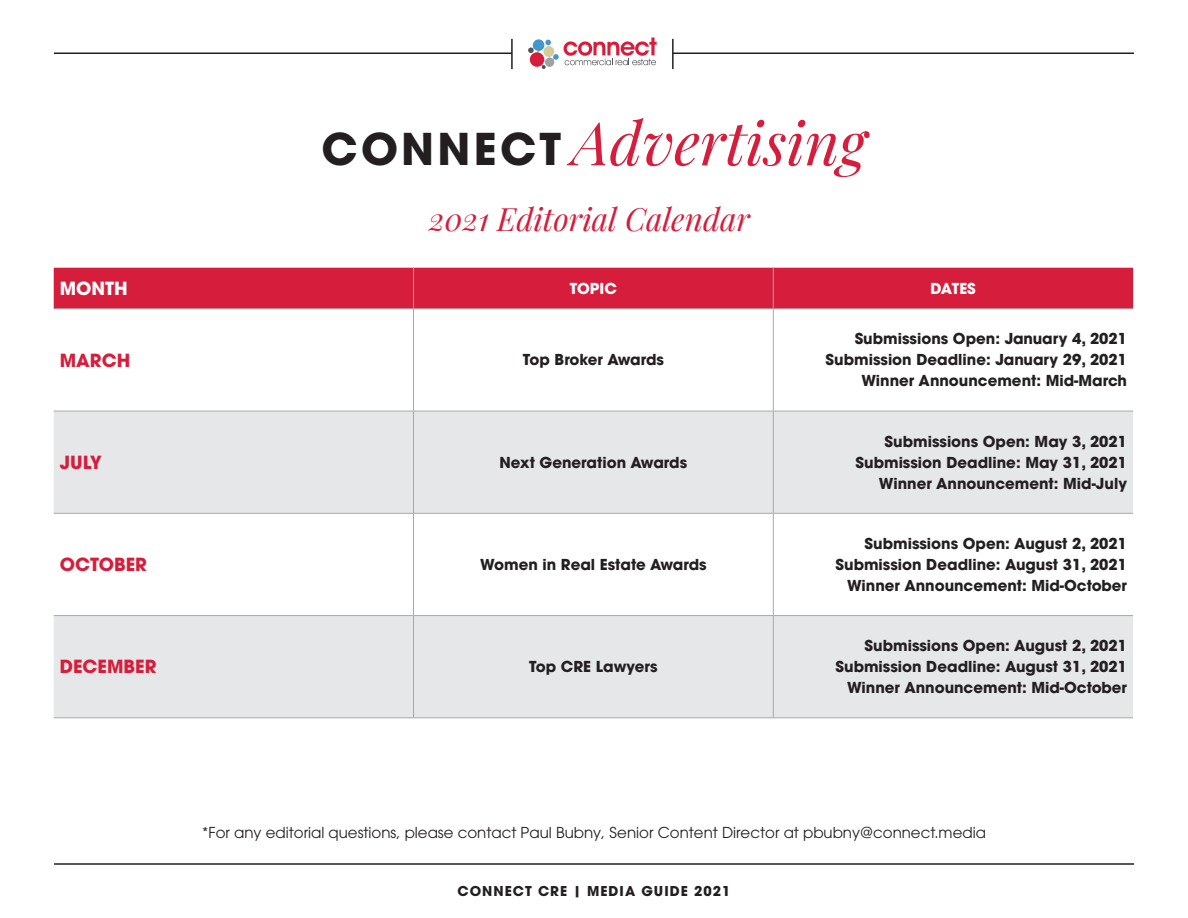
<style>
.page{position:relative;width:1188px;height:918px;background:#fff}
.page>*{position:absolute;margin:0;border:0;box-sizing:border-box;transform-origin:0 0}
.t1{font:italic 60px "Playfair Display";color:#d61d3c}
.t2{font:italic 31.5px "Playfair Display";color:#d61d3c}
.t3{font:700 18px "ITC Avant Garde Pro";color:#d61d3c}
.t4{font:700 18px "ITC Avant Garde Pro";color:#fff}
.t5{font:700 15px "ITC Avant Garde Pro";color:#231f20}
.t6{font:15px "ITC Avant Garde Pro";color:#231f20}
.t7{font:700 15px "ITC Avant Garde Pro";color:#fff}
.t8{font:700 13.5px "ITC Avant Garde Pro";letter-spacing:.075em;color:#231f20}
.s1{font-family:"ITC Avant Garde Pro";font-weight:700;font-style:normal;font-size:43.5px;color:#231f20}
</style>
<div class="page">
<hr style="left:54px;top:863px;width:1080px;height:2px;background:#231f20">
<hr style="left:54px;top:52px;width:1080px;height:2px;background:#231f20">
<div style="left:512px;top:30px;width:161px;height:47px;background:#fff"></div>
<svg style="left:528px;top:37px;width:129px;height:32px"></svg>
<div style="left:530px;top:52px;width:14px;height:15px;background:#d81d3c;border-radius:50%"></div>
<div style="left:545px;top:58px;width:9px;height:9px;background:#9fa2a3;border-radius:50%"></div>
<div style="left:543px;top:46px;width:11px;height:11px;background:#d5cc9d;border-radius:50%"></div>
<hr style="left:511px;top:39px;width:2px;height:30px;background:#231f20">
<hr style="left:672px;top:39px;width:2px;height:30px;background:#231f20">
<div style="left:54px;top:268px;width:1079px;height:40px;background:#d61e3c"></div>
<svg style="left:54px;top:412px;width:1079px;height:305px;fill:#e6e7e9"></svg>
<hr style="left:413px;top:268px;width:1px;height:40px;background:#a8a9ad">
<hr style="left:773px;top:268px;width:1px;height:40px;background:#a8a9ad">
<hr style="left:54px;top:308px;width:360px;height:1px;background:#a8a9ad">
<hr style="left:414px;top:308px;width:359px;height:1px;background:#a8a9ad">
<hr style="left:413px;top:309px;width:1px;height:102px;background:#a8a9ad">
<hr style="left:773px;top:308px;width:360px;height:1px;background:#a8a9ad">
<hr style="left:773px;top:309px;width:1px;height:102px;background:#a8a9ad">
<hr style="left:54px;top:411px;width:360px;height:1px;background:#a8a9ad">
<hr style="left:414px;top:411px;width:359px;height:1px;background:#a8a9ad">
<hr style="left:413px;top:411px;width:1px;height:102px;background:#a8a9ad">
<hr style="left:773px;top:411px;width:360px;height:1px;background:#a8a9ad">
<hr style="left:773px;top:411px;width:1px;height:102px;background:#a8a9ad">
<hr style="left:54px;top:513px;width:360px;height:1px;background:#a8a9ad">
<hr style="left:414px;top:513px;width:359px;height:1px;background:#a8a9ad">
<hr style="left:413px;top:514px;width:1px;height:101px;background:#a8a9ad">
<hr style="left:773px;top:513px;width:360px;height:1px;background:#a8a9ad">
<hr style="left:773px;top:514px;width:1px;height:101px;background:#a8a9ad">
<hr style="left:54px;top:615px;width:360px;height:1px;background:#a8a9ad">
<hr style="left:414px;top:615px;width:359px;height:1px;background:#a8a9ad">
<hr style="left:413px;top:616px;width:1px;height:101px;background:#a8a9ad">
<hr style="left:773px;top:615px;width:360px;height:1px;background:#a8a9ad">
<hr style="left:773px;top:616px;width:1px;height:101px;background:#a8a9ad">
<hr style="left:54px;top:717px;width:360px;height:1px;background:#a8a9ad">
<hr style="left:414px;top:717px;width:359px;height:1px;background:#a8a9ad">
<hr style="left:773px;top:717px;width:360px;height:1px;background:#a8a9ad">
<p class="t1" style="left:322px;top:96px;width:546px"><span class="s1">CONNECT</span> Advertising</p>
<p class="t2" style="left:429px;top:195px;width:323px">2021 Editorial Calendar</p>
<p class="t4" style="left:60px;top:276px;width:70px">MONTH</p>
<p class="t7" style="left:570px;top:278px;width:48px">TOPIC</p>
<p class="t7" style="left:931px;top:278px;width:47px">DATES</p>
<p class="t3" style="left:60px;top:348px;width:72px">MARCH</p>
<p class="t5" style="left:523px;top:350px;width:143px">Top Broker Awards</p>
<p class="t3" style="left:60px;top:450px;width:43px">JULY</p>
<p class="t5" style="left:500px;top:452px;width:189px">Next Generation Awards</p>
<p class="t3" style="left:60px;top:552px;width:89px">OCTOBER</p>
<p class="t5" style="left:480px;top:554px;width:228px">Women in Real Estate Awards</p>
<p class="t3" style="left:60px;top:655px;width:98px">DECEMBER</p>
<p class="t5" style="left:529px;top:657px;width:130px">Top CRE Lawyers</p>
<p class="t5" style="left:855px;top:329px;width:274px">Submissions Open: January 4, 2021</p>
<p class="t5" style="left:826px;top:350px;width:303px">Submission Deadline: January 29, 2021</p>
<p class="t5" style="left:861px;top:371px;width:267px">Winner Announcement: Mid-March</p>
<p class="t5" style="left:885px;top:431px;width:244px">Submissions Open: May 3, 2021</p>
<p class="t5" style="left:856px;top:452px;width:273px">Submission Deadline: May 31, 2021</p>
<p class="t5" style="left:879px;top:473px;width:250px">Winner Announcement: Mid-July</p>
<p class="t5" style="left:865px;top:533px;width:264px">Submissions Open: August 2, 2021</p>
<p class="t5" style="left:836px;top:554px;width:293px">Submission Deadline: August 31, 2021</p>
<p class="t5" style="left:847px;top:575px;width:282px">Winner Announcement: Mid-October</p>
<p class="t5" style="left:865px;top:636px;width:264px">Submissions Open: August 2, 2021</p>
<p class="t5" style="left:836px;top:657px;width:293px">Submission Deadline: August 31, 2021</p>
<p class="t5" style="left:847px;top:678px;width:282px">Winner Announcement: Mid-October</p>
<p class="t6" style="left:202px;top:823px;width:785px">*For any editorial questions, please contact Paul Bubny, Senior Content Director at pbubny@connect.media</p>
<p class="t8" style="left:457px;top:882px;width:275px">CONNECT CRE | MEDIA GUIDE 2021</p>
</div>
